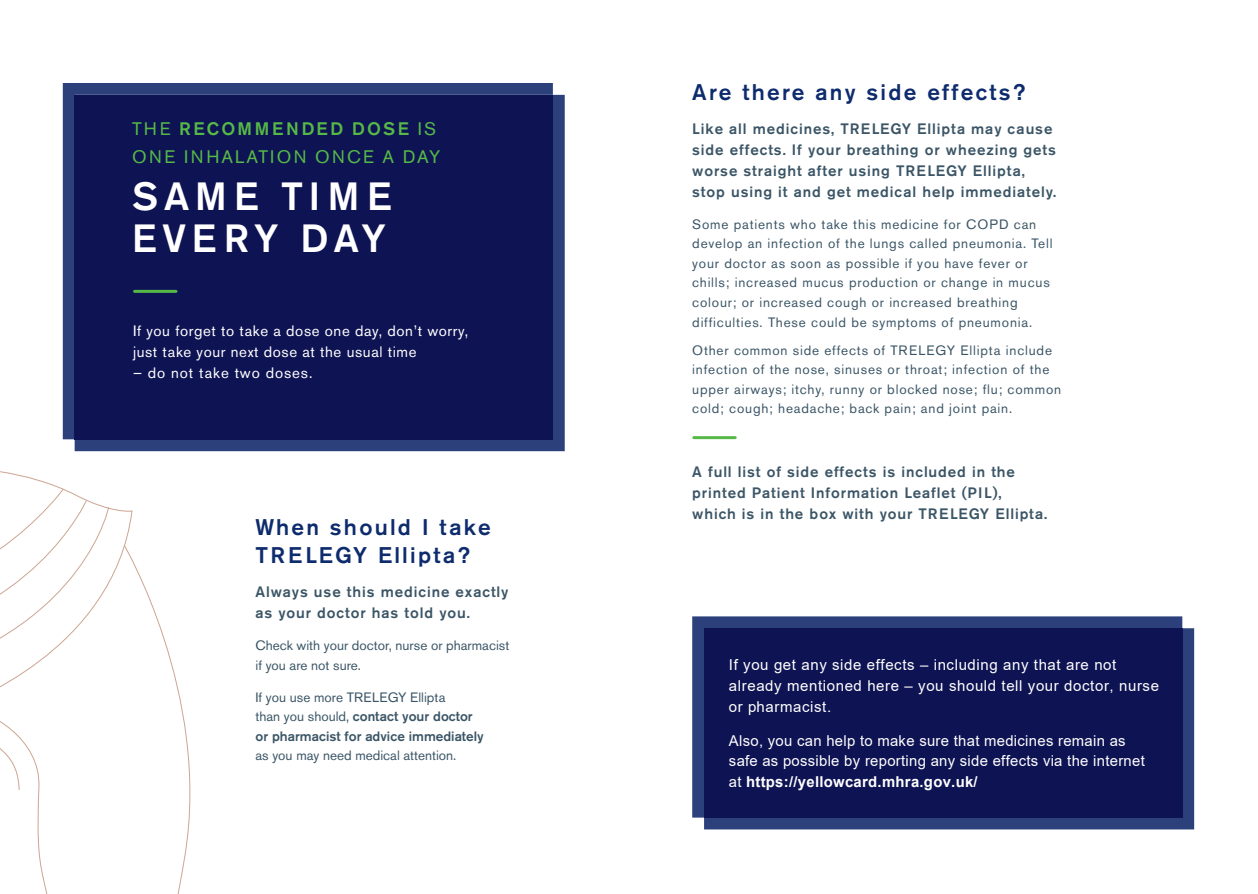
<style>
.page{position:relative;width:1258px;height:894px;background:#fff}
.page>*{position:absolute;margin:0;border:0;box-sizing:border-box;transform-origin:0 0}
.t1{font:500 39px/42px "Akzidenz Grotesk Pro";letter-spacing:.15em;color:#fff}
.t2{font:500 22.5px/28.5px "Akzidenz Grotesk Pro";letter-spacing:.1em;color:#0d2b6d}
.t3{font:18px/28.5px "Akzidenz Grotesk Pro";letter-spacing:.13em;color:#56b947}
.t4{font:500 15px/21px "Akzidenz Grotesk Pro";letter-spacing:.06em;color:#3b5566}
.t5{font:15px/20.9px "Arial";letter-spacing:.02em;color:#fff}
.t6{font:15px/21px "Arial";letter-spacing:.04em;color:#fff}
.t7{font:15px/21px "Akzidenz Grotesk Pro";letter-spacing:.04em;color:#fff}
.t8{font:15px "Akzidenz Grotesk Pro";letter-spacing:.06em;color:#fff}
.t9{font:13.5px/19.5px "Akzidenz Grotesk Pro";letter-spacing:.06em;color:#3b5566}
.t10{font:500 13.5px/19.5px "Akzidenz Grotesk Pro";color:#3b5566}
.t11{font:13.5px/19.5px "Akzidenz Grotesk Pro";color:#3b5566}
.s1{font-weight:500}
.s2{font-weight:400}
.s3{font-weight:700}
</style>
<div class="page">
<svg style="left:137px;top:569px;width:54px;height:324px"></svg>
<svg style="left:0;top:471px;width:137px;height:422px"></svg>
<div style="left:0;top:790px;width:35px;height:103px;background:#fff"></div>
<div style="left:63px;top:83px;width:490px;height:356px;background:#2c407b"></div>
<div style="left:75px;top:95px;width:490px;height:356px;background:#2c407b"></div>
<div style="left:75px;top:95px;width:478px;height:344px;background:#0e1353"></div>
<svg style="left:692px;top:616px;width:490px;height:201px;background:#33467f"></svg>
<svg style="left:704px;top:628px;width:490px;height:201px;background:#283b76"></svg>
<div style="left:704px;top:628px;width:478px;height:189px;background:#0e1353"></div>
<hr style="left:135px;top:290px;width:41px;height:3px;background:#56b947">
<hr style="left:694px;top:436px;width:41px;height:3px;background:#56b947">
<h3 class="t3" style="left:132px;top:116px;width:310px">THE <span class="s1">RECOMMENDED DOSE</span> IS<br>ONE INHALATION ONCE A DAY</h3>
<h1 class="t1" style="left:132px;top:177px;width:261px">SAME TIME<br>EVERY DAY</h1>
<p class="t7" style="left:133px;top:322px;width:337px">If you forget to take a dose one day, don’t worry, just take your next dose at the usual time</p>
<p class="t8" style="left:133px;top:367px;width:181px">– do not take two doses.</p>
<h2 class="t2" style="left:255px;top:514px;width:237px">When should I take<br>TRELEGY Ellipta?</h2>
<p class="t4" style="left:255px;top:582px;width:254px">Always use this medicine exactly as your doctor has told you.</p>
<p class="t11" style="left:255px;top:636px;width:255px">Check with your doctor, nurse or pharmacist if you are not sure.</p>
<p class="t10" style="left:255px;top:688px;width:230px"><span class="s2">If you use more TRELEGY Ellipta<br>than you should,</span> contact your doctor or pharmacist for advice immediately</p>
<p class="t11" style="left:255px;top:747px;width:202px">as you may need medical attention.</p>
<h2 class="t2" style="left:692px;top:79px;width:335px">Are there any side effects?</h2>
<p class="t4" style="left:692px;top:119px;width:366px">Like all medicines, TRELEGY Ellipta may cause side effects. If your breathing or wheezing gets worse straight after using TRELEGY Ellipta, stop using it and get medical help immediately.</p>
<p class="t9" style="left:692px;top:216px;width:362px">Some patients who take this medicine for COPD can develop an infection of the lungs called pneumonia. Tell your doctor as soon as possible if you have fever or chills; increased mucus production or change in mucus colour; or increased cough or increased breathing difficulties. These could be symptoms of pneumonia.</p>
<p class="t9" style="left:692px;top:341px;width:370px">Other common side effects of TRELEGY Ellipta include infection of the nose, sinuses or throat; infection of the upper airways; itchy, runny or blocked nose; flu; common cold; cough; headache; back pain; and joint pain.</p>
<p class="t4" style="left:692px;top:462px;width:357px">A full list of side effects is included in the printed Patient Information Leaflet (PIL), which is in the box with your TRELEGY Ellipta.</p>
<p class="t6" style="left:729px;top:653px;width:432px">If you get any side effects – including any that are not already mentioned here – you should tell your doctor, nurse or pharmacist.</p>
<p class="t5" style="left:729px;top:729px;width:417px">Also, you can help to make sure that medicines remain as safe as possible by reporting any side effects via the internet at <span class="s3">https://yellowcard.mhra.gov.uk/</span></p>
</div>
